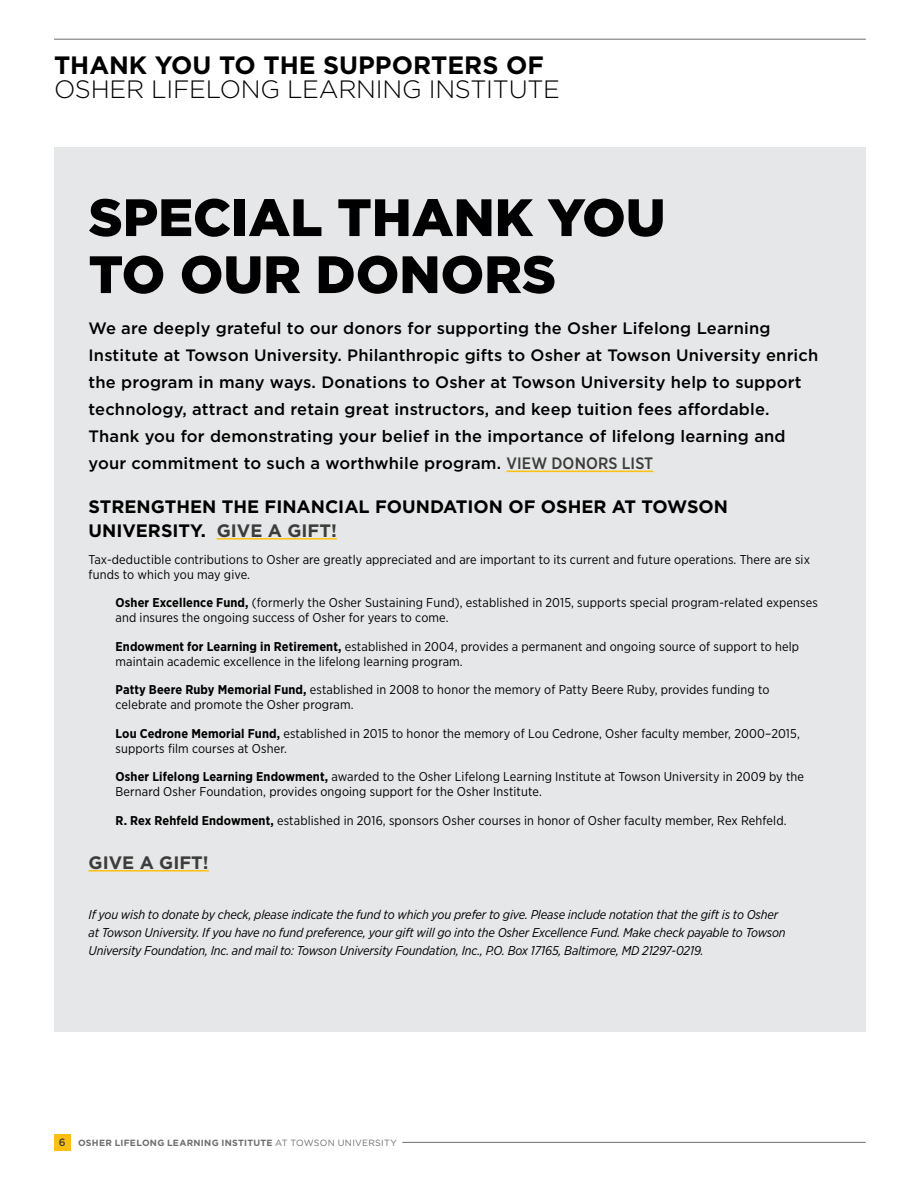
<style>
.page{position:relative;width:918px;height:1188px;background:#fff}
.page>*{position:absolute;margin:0;border:0;box-sizing:border-box;transform-origin:0 0}
.t1{font:900 52.5px/57px "Gotham";color:#000}
.t2{font:300 25.05px "Gotham";letter-spacing:-.01em;color:#000}
.t3{font:700 25.05px "Gotham";color:#000}
.t4{font:700 18px/23.5px "Gotham";color:#000}
.t5{font:700 18px "Gotham";color:#3c3c3a}
.t6{font:500 16.5px/27px "Gotham";letter-spacing:.01em;color:#000}
.t7{font:12.75px/15px "Gotham Narrow";letter-spacing:.01em;color:#000}
.t8{font:italic 12.75px/18px "Gotham Narrow";letter-spacing:-.01em;color:#000}
.t9{font:700 9px "Gotham";letter-spacing:.035em;color:#6d6e71}
.s1{font-family:"Gotham Narrow";color:#3c3c3a}
.s2{color:#3c3c3a}
.s3{font-weight:700}
.s4{font-weight:500;font-size:10.5px;color:#3c3c3a}
.s5{font-weight:400}
</style>
<div class="page">
<div style="left:54px;top:1134px;width:17px;height:17px;background:#fec00f"></div>
<hr style="left:402px;top:1142px;width:464px;height:1px;background:#6d6e71">
<hr style="left:54px;top:39px;width:812px;height:1px;background:#6d6e71">
<div style="left:54px;top:148px;width:812px;height:884px;background:#e6e7e8"></div>
<hr style="left:506px;top:471px;width:147px;height:1px;background:#fec00f">
<hr style="left:217px;top:538px;width:120px;height:2px;background:#fec00f">
<hr style="left:89px;top:870px;width:120px;height:2px;background:#fec00f">
<h2 class="t3" style="left:54px;top:48px;width:491px">THANK YOU TO THE SUPPORTERS OF</h2>
<h2 class="t2" style="left:54px;top:73px;width:508px">OSHER LIFELONG LEARNING INSTITUTE</h2>
<h1 class="t1" style="left:89px;top:188px;width:578px">SPECIAL THANK YOU<br>TO OUR DONORS</h1>
<p class="t6" style="left:89px;top:315px;width:731px">We are deeply grateful to our donors for supporting the Osher Lifelong Learning Institute at Towson University. Philanthropic gifts to Osher at Towson University enrich the program in many ways. Donations to Osher at Towson University help to support technology, attract and retain great instructors, and keep tuition fees affordable.<br>Thank you for demonstrating your belief in the importance of lifelong learning and your commitment to such a worthwhile program. <span class="s1">VIEW DONORS LIST</span></p>
<h3 class="t4" style="left:89px;top:495px;width:641px">STRENGTHEN THE FINANCIAL FOUNDATION OF OSHER AT TOWSON<br>UNIVERSITY. <span class="s2">GIVE A GIFT!</span></h3>
<p class="t7" style="left:89px;top:551px;width:723px">Tax-deductible contributions to Osher are greatly appreciated and are important to its current and future operations. There are six funds to which you may give.</p>
<p class="t7" style="left:116px;top:595px;width:704px"><span class="s3">Osher Excellence Fund,</span> (formerly the Osher Sustaining Fund), established in 2015, supports special program-related expenses and insures the ongoing success of Osher for years to come.</p>
<p class="t7" style="left:116px;top:638px;width:685px"><span class="s3">Endowment for Learning in Retirement,</span> established in 2004, provides a permanent and ongoing source of support to help maintain academic excellence in the lifelong learning program.</p>
<p class="t7" style="left:116px;top:682px;width:655px"><span class="s3">Patty Beere Ruby Memorial Fund,</span> established in 2008 to honor the memory of Patty Beere Ruby, provides funding to celebrate and promote the Osher program.</p>
<p class="t7" style="left:116px;top:725px;width:686px"><span class="s3">Lou Cedrone Memorial Fund,</span> established in 2015 to honor the memory of Lou Cedrone, Osher faculty member, 2000–2015, supports film courses at Osher.</p>
<p class="t7" style="left:116px;top:769px;width:690px"><span class="s3">Osher Lifelong Learning Endowment,</span> awarded to the Osher Lifelong Learning Institute at Towson University in 2009 by the<br>Bernard Osher Foundation, provides ongoing support for the Osher Institute.</p>
<p class="t7" style="left:116px;top:812px;width:673px"><span class="s3">R. Rex Rehfeld Endowment,</span> established in 2016, sponsors Osher courses in honor of Osher faculty member, Rex Rehfeld.</p>
<h3 class="t5" style="left:89px;top:850px;width:122px">GIVE A GIFT!</h3>
<p class="t8" style="left:89px;top:905px;width:699px">If you wish to donate by check, please indicate the fund to which you prefer to give. Please include notation that the gift is to Osher at Towson University. If you have no fund preference, your gift will go into the Osher Excellence Fund. Make check payable to Towson<br>University Foundation, Inc. and mail to: Towson University Foundation, Inc., P.O. Box 17165, Baltimore, MD 21297-0219.</p>
<p class="t9" style="left:59px;top:1137px;width:339px"><span class="s4">6</span> OSHER LIFELONG LEARNING INSTITUTE <span class="s5">AT TOWSON UNIVERSITY</span></p>
</div>
